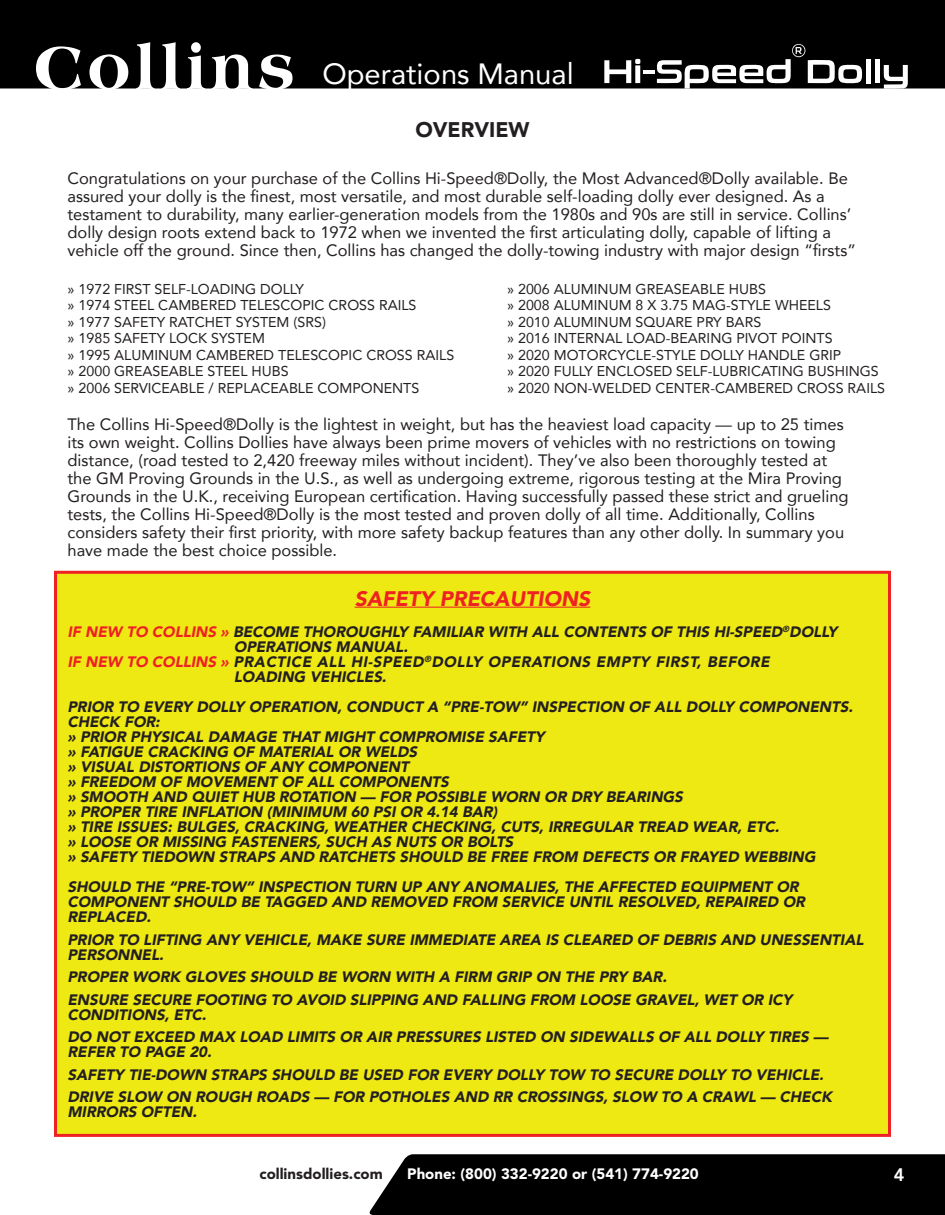
<style>
.page{position:relative;width:945px;height:1215px;background:#fff}
.page>*{position:absolute;margin:0;border:0;box-sizing:border-box;transform-origin:0 0}
.t1{font:29.25px "Avenir";color:#fff}
.t2{font:italic 900 21px "Avenir";color:#ee2123}
.t3{font:900 21px "Avenir LT Std";color:#231f20}
.t4{font:800 18px "Avenir LT Std";color:#fff}
.t5{font:16.5px/18px "Avenir";color:#231f20}
.t6{font:italic 900 15px/15px "Avenir LT Std";color:#231f20}
.t7{font:900 15px "Avenir LT Std";color:#fff}
.t8{font:900 15px "Avenir LT Std";color:#231f20}
.t9{font:14.25px "Avenir";color:#231f20}
.s1{color:#ee2123}
.s2{color:#ee2026}
</style>
<div class="page">
<div style="left:369px;top:1154px;width:576px;height:61px;background:#000001"></div>
<div style="left:0;top:0;width:945px;height:88px;background:#000001"></div>
<svg style="left:36px;top:46px;width:45px;height:43px"></svg>
<svg style="left:89px;top:54px;width:39px;height:35px"></svg>
<svg style="left:136px;top:42px;width:18px;height:47px"></svg>
<svg style="left:162px;top:42px;width:18px;height:47px"></svg>
<svg style="left:187px;top:42px;width:17px;height:47px"></svg>
<svg style="left:212px;top:55px;width:39px;height:34px"></svg>
<svg style="left:259px;top:55px;width:34px;height:34px"></svg>
<div style="left:866px;top:59px;width:5px;height:24px;background:#fff"></div>
<div style="left:875px;top:59px;width:5px;height:24px;background:#fff"></div>
<hr style="left:643px;top:70px;width:12px;height:4px;background:#fff">
<svg style="left:604px;top:59px;width:36px;height:24px"></svg>
<svg style="left:657px;top:44px;width:205px;height:45px"></svg>
<svg style="left:884px;top:65px;width:24px;height:24px"></svg>
<div style="left:54px;top:571px;width:837px;height:566px;background:#eee913;border:3px solid #ee2123"></div>
<hr style="left:355px;top:607px;width:235px;height:1px;background:#ee2123">
<h1 class="t1" style="left:322px;top:50px;width:253px">Operations Manual</h1>
<p class="t3" style="left:415px;top:117px;width:116px">OVERVIEW</p>
<p class="t5" style="left:68px;top:169px;width:790px">Congratulations on your purchase of the Collins Hi-Speed®Dolly, the Most Advanced®Dolly available. Be assured your dolly is the finest, most versatile, and most durable self-loading dolly ever designed. As a testament to durability, many earlier-generation models from the 1980s and 90s are still in service. Collins’ dolly design roots extend back to 1972 when we invented the first articulating dolly, capable of lifting a vehicle off the ground. Since then, Collins has changed the dolly-towing industry with major design “firsts”</p>
<p class="t9" style="left:68px;top:277px;width:238px">» 1972 FIRST SELF-LOADING DOLLY</p>
<p class="t9" style="left:68px;top:294px;width:351px">» 1974 STEEL CAMBERED TELESCOPIC CROSS RAILS</p>
<p class="t9" style="left:68px;top:310px;width:260px">» 1977 SAFETY RATCHET SYSTEM (SRS)</p>
<p class="t9" style="left:68px;top:327px;width:199px">» 1985 SAFETY LOCK SYSTEM</p>
<p class="t9" style="left:68px;top:343px;width:388px">» 1995 ALUMINUM CAMBERED TELESCOPIC CROSS RAILS</p>
<p class="t9" style="left:68px;top:360px;width:223px">» 2000 GREASEABLE STEEL HUBS</p>
<p class="t9" style="left:68px;top:376px;width:353px">» 2006 SERVICEABLE / REPLACEABLE COMPONENTS</p>
<p class="t9" style="left:507px;top:277px;width:260px">» 2006 ALUMINUM GREASEABLE HUBS</p>
<p class="t9" style="left:507px;top:294px;width:325px">» 2008 ALUMINUM 8 X 3.75 MAG-STYLE WHEELS</p>
<p class="t9" style="left:507px;top:310px;width:256px">» 2010 ALUMINUM SQUARE PRY BARS</p>
<p class="t9" style="left:507px;top:327px;width:327px">» 2016 INTERNAL LOAD-BEARING PIVOT POINTS</p>
<p class="t9" style="left:507px;top:343px;width:336px">» 2020 MOTORCYCLE-STYLE DOLLY HANDLE GRIP</p>
<p class="t9" style="left:507px;top:360px;width:373px">» 2020 FULLY ENCLOSED SELF-LUBRICATING BUSHINGS</p>
<p class="t9" style="left:507px;top:376px;width:380px">» 2020 NON-WELDED CENTER-CAMBERED CROSS RAILS</p>
<p class="t5" style="left:68px;top:415px;width:783px">The Collins Hi-Speed®Dolly is the lightest in weight, but has the heaviest load capacity — up to 25 times its own weight. Collins Dollies have always been prime movers of vehicles with no restrictions on towing distance, (road tested to 2,420 freeway miles without incident). They’ve also been thoroughly tested at the GM Proving Grounds in the U.S., as well as undergoing extreme, rigorous testing at the Mira Proving Grounds in the U.K., receiving European certification. Having successfully passed these strict and grueling tests, the Collins Hi-Speed®Dolly is the most tested and proven dolly of all time. Additionally, Collins considers safety their first priority, with more safety backup features than any other dolly. In summary you have made the best choice possible.</p>
<p class="t2" style="left:355px;top:581px;width:237px">SAFETY PRECAUTIONS</p>
<p class="t6" style="left:68px;top:624px;width:775px"><span class="s1">IF NEW TO COLLINS »</span> BECOME THOROUGHLY FAMILIAR WITH ALL CONTENTS OF THIS HI-SPEED<sup>®</sup>DOLLY</p>
<p class="t6" style="left:234px;top:639px;width:179px">OPERATIONS MANUAL.</p>
<p class="t6" style="left:234px;top:654px;width:540px;text-indent:-166px"><span class="s2">IF NEW TO COLLINS »</span> PRACTICE ALL HI-SPEED<sup>®</sup>DOLLY OPERATIONS EMPTY FIRST, BEFORE<br>LOADING VEHICLES.</p>
<p class="t6" style="left:68px;top:699px;width:790px">PRIOR TO EVERY DOLLY OPERATION, CONDUCT A “PRE-TOW” INSPECTION OF ALL DOLLY COMPONENTS.<br>CHECK FOR:</p>
<p class="t6" style="left:68px;top:729px;width:482px">» PRIOR PHYSICAL DAMAGE THAT MIGHT COMPROMISE SAFETY</p>
<p class="t6" style="left:68px;top:744px;width:354px">» FATIGUE CRACKING OF MATERIAL OR WELDS</p>
<p class="t6" style="left:68px;top:759px;width:346px">» VISUAL DISTORTIONS OF ANY COMPONENT</p>
<p class="t6" style="left:68px;top:774px;width:386px">» FREEDOM OF MOVEMENT OF ALL COMPONENTS</p>
<p class="t6" style="left:68px;top:789px;width:620px">» SMOOTH AND QUIET HUB ROTATION — FOR POSSIBLE WORN OR DRY BEARINGS</p>
<p class="t6" style="left:68px;top:804px;width:435px">» PROPER TIRE INFLATION (MINIMUM 60 PSI OR 4.14 BAR)</p>
<p class="t6" style="left:68px;top:819px;width:716px">» TIRE ISSUES: BULGES, CRACKING, WEATHER CHECKING, CUTS, IRREGULAR TREAD WEAR, ETC.</p>
<p class="t6" style="left:68px;top:834px;width:450px">» LOOSE OR MISSING FASTENERS, SUCH AS NUTS OR BOLTS</p>
<p class="t6" style="left:68px;top:849px;width:753px">» SAFETY TIEDOWN STRAPS AND RATCHETS SHOULD BE FREE FROM DEFECTS OR FRAYED WEBBING</p>
<p class="t6" style="left:68px;top:879px;width:742px">SHOULD THE “PRE-TOW” INSPECTION TURN UP ANY ANOMALIES, THE AFFECTED EQUIPMENT OR<br>COMPONENT SHOULD BE TAGGED AND REMOVED FROM SERVICE UNTIL RESOLVED, REPAIRED OR<br>REPLACED.</p>
<p class="t6" style="left:68px;top:932px;width:801px">PRIOR TO LIFTING ANY VEHICLE, MAKE SURE IMMEDIATE AREA IS CLEARED OF DEBRIS AND UNESSENTIAL<br>PERSONNEL.</p>
<p class="t6" style="left:68px;top:969px;width:604px">PROPER WORK GLOVES SHOULD BE WORN WITH A FIRM GRIP ON THE PRY BAR.</p>
<p class="t6" style="left:68px;top:992px;width:729px">ENSURE SECURE FOOTING TO AVOID SLIPPING AND FALLING FROM LOOSE GRAVEL, WET OR ICY<br>CONDITIONS, ETC.</p>
<p class="t6" style="left:68px;top:1029px;width:765px">DO NOT EXCEED MAX LOAD LIMITS OR AIR PRESSURES LISTED ON SIDEWALLS OF ALL DOLLY TIRES —<br>REFER TO PAGE 20.</p>
<p class="t6" style="left:68px;top:1067px;width:761px">SAFETY TIE-DOWN STRAPS SHOULD BE USED FOR EVERY DOLLY TOW TO SECURE DOLLY TO VEHICLE.</p>
<p class="t6" style="left:68px;top:1089px;width:769px">DRIVE SLOW ON ROUGH ROADS — FOR POTHOLES AND RR CROSSINGS, SLOW TO A CRAWL — CHECK<br>MIRRORS OFTEN.</p>
<p class="t8" style="left:259px;top:1165px;width:125px">collinsdollies.com</p>
<p class="t7" style="left:407px;top:1165px;width:293px">Phone: (800) 332-9220 or (541) 774-9220</p>
<p class="t4" style="left:894px;top:1164px;width:12px">4</p>
</div>
